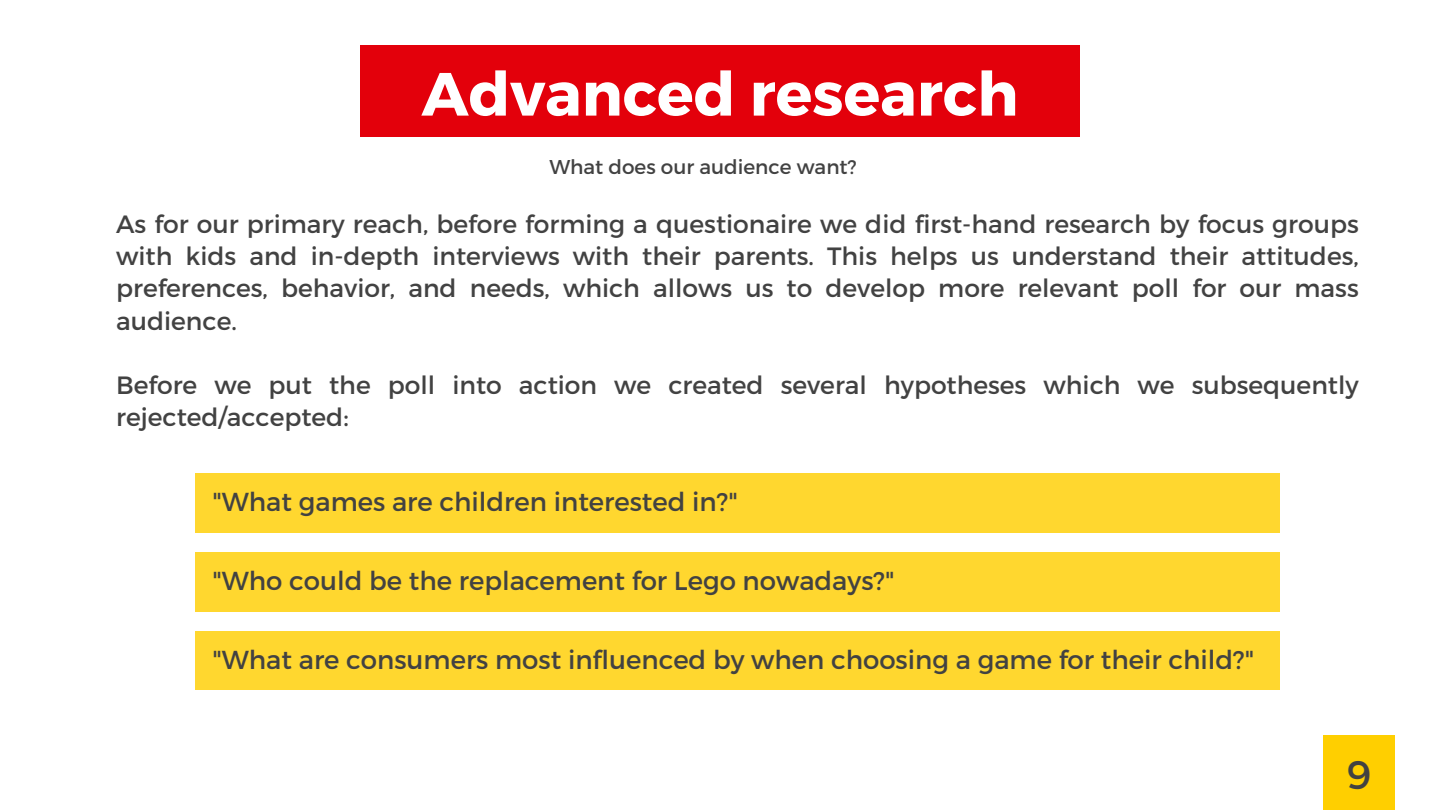
<style>
.page{position:relative;width:1440px;height:810px;background:#fff}
.page>*{position:absolute;margin:0;border:0;box-sizing:border-box;transform-origin:0 0}
.t1{font:700 60.9px "Montserrat";color:#fff}
.t2{font:39.8px "Montserrat";color:#424242}
.t3{font:26px "Montserrat";color:#424242}
.t4{font:25px/32.2px "Montserrat";color:#424242;text-align:justify}
.t5{font:20px "Montserrat";color:#424242}
</style>
<div class="page">
<div style="left:1324px;top:736px;width:70px;height:74px;background:#ffcf00"></div>
<div style="left:360px;top:46px;width:720px;height:91px;background:#e3000b"></div>
<div style="left:196px;top:631px;width:1083px;height:59px;background:#ffd72f"></div>
<div style="left:196px;top:552px;width:1083px;height:59px;background:#ffd72f"></div>
<div style="left:196px;top:474px;width:1083px;height:59px;background:#ffd72f"></div>
<h1 class="t1" style="left:422px;top:54px;width:598px">Advanced research</h1>
<p class="t5" style="left:549px;top:154px;width:309px">What does our audience want?</p>
<p class="t4" style="left:116px;top:207px;width:1244px">As for our primary reach, before forming a questionaire we did first-hand research by focus groups with kids and in-depth interviews with their parents. This helps us understand their attitudes, preferences, behavior, and needs, which allows us to develop more relevant poll for our mass audience.</p>
<p class="t4" style="left:116px;top:368px;width:1244px">Before we put the poll into action we created several hypotheses which we subsequently rejected/accepted:</p>
<p class="t3" style="left:213px;top:485px;width:527px">"What games are children interested in?"</p>
<p class="t3" style="left:213px;top:563px;width:683px">"Who could be the replacement for Lego nowadays?"</p>
<p class="t3" style="left:213px;top:643px;width:1043px">"What are consumers most influenced by when choosing a game for their child?"</p>
<h2 class="t2" style="left:1347px;top:749px;width:26px">9</h2>
</div>
